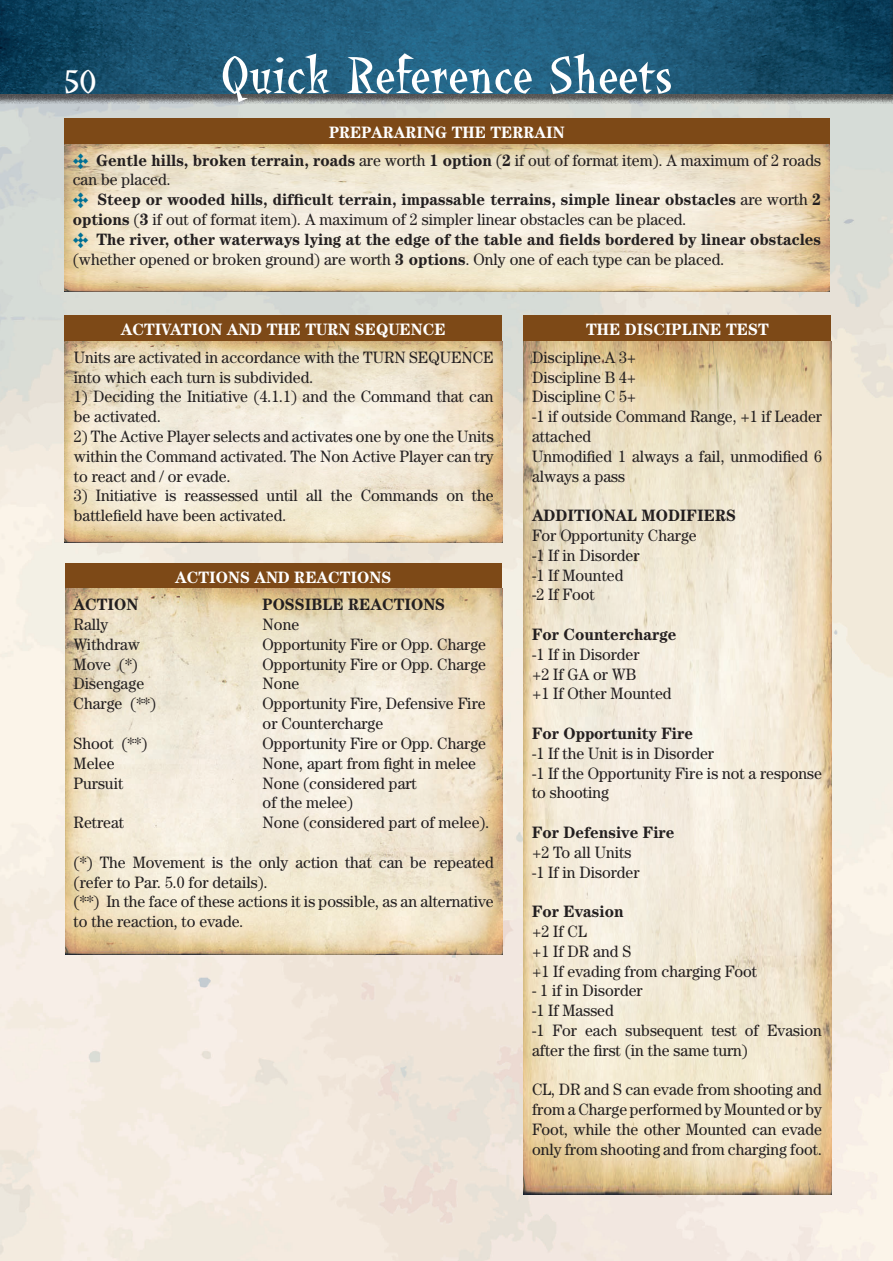
<style>
.page{position:relative;width:893px;height:1261px;background:#fff}
.page>*{position:absolute;margin:0;border:0;box-sizing:border-box;transform-origin:0 0}
.t1{font:54px "La Bamba Plain";color:#fff;scale:.95 1}
.t2{font:34.05px "La Bamba Plain";color:#fff}
.t3{font:16.5px/19.8px "Century LT";color:#231f20;scale:.95 1}
.t4{font:700 16.5px/19.8px "Century LT";color:#231f20;scale:.95 1}
.t5{font:700 16.5px "Century LT";color:#fff;scale:.95 1}
.s1{font-weight:700;color:#fff}
.s2{font-family:"J Ckg";color:#007095}
.s3{font-weight:700}
.s4{font-weight:400}
.s5{font-family:"J Ckg";font-weight:400;color:#007095}
</style>
<div class="page">
<img style="left:0;top:104px;width:893px;height:1157px">
<div style="left:0;top:0;width:893px;height:104px;background:#231f20;opacity:.75"></div>
<img style="left:0;top:0;width:889px;height:93px">
<hr style="left:889px;top:0;width:4px;height:104px;background:#231f20;opacity:.75">
<div style="left:64px;top:316px;width:438px;height:58px;background:#7d4917"></div>
<img style="left:65px;top:341px;width:437px;height:201px">
<div style="left:65px;top:563px;width:437px;height:58px;background:#7d4917"></div>
<img style="left:65px;top:589px;width:437px;height:365px">
<div style="left:523px;top:316px;width:308px;height:58px;background:#7d4917"></div>
<img style="left:524px;top:341px;width:307px;height:853px">
<div style="left:64px;top:119px;width:766px;height:58px;background:#7d4917"></div>
<img style="left:64px;top:144px;width:766px;height:147px">
<h2 class="t2" style="left:64px;top:61px;width:34px">50</h2>
<h1 class="t1" style="left:221px;top:43px;width:477px">Quick Reference Sheets</h1>
<p class="t3" style="left:73px;top:118px;width:789px;line-height:27.9px;text-align:center"><span class="s1">PREPARARING THE TERRAIN<br></span><span class="s2">✣</span> <span class="s3">Gentle hills, broken terrain, roads</span> are worth <span class="s3">1 option</span> (<span class="s3">2</span> if out of format item). A maximum of 2 roads</p>
<p class="t4" style="left:73px;top:170px;width:789px"><span class="s4">can be placed.<br></span><span class="s5">✣</span> Steep or wooded hills, difficult terrain, impassable terrains, simple linear obstacles <span class="s4">are worth</span> 2 options <span class="s4">(</span>3 <span class="s4">if out of format item). A maximum of 2 simpler linear obstacles can be placed.<br></span><span class="s5">✣</span> The river, other waterways lying at the edge of the table and fields bordered by linear obstacles <span class="s4">(whether opened or broken ground) are worth</span> 3 options<span class="s4">. Only one of each type can be placed.</span></p>
<p class="t5" style="left:121px;top:319px;width:343px">ACTIVATION AND THE TURN SEQUENCE</p>
<p class="t3" style="left:74px;top:347px;width:443px">Units are activated in accordance with the TURN SEQUENCE into which each turn is subdivided.</p>
<p class="t3" style="left:74px;top:386px;width:443px">1) Deciding the Initiative (4.1.1) and the Command that can be activated.</p>
<p class="t3" style="left:74px;top:426px;width:444px;text-align:justify">2) The Active Player selects and activates one by one the Units within the Command activated. The Non Active Player can try to react and / or evade.</p>
<p class="t3" style="left:74px;top:485px;width:443px">3) Initiative is reassessed until all the Commands on the battlefield have been activated.</p>
<p class="t5" style="left:175px;top:567px;width:229px">ACTIONS AND REACTIONS</p>
<p class="t4" style="left:74px;top:594px;width:70px">ACTION</p>
<p class="t4" style="left:263px;top:594px;width:194px">POSSIBLE REACTIONS</p>
<p class="t3" style="left:74px;top:614px;width:38px">Rally</p>
<p class="t3" style="left:263px;top:614px;width:40px">None</p>
<p class="t3" style="left:74px;top:634px;width:71px">Withdraw</p>
<p class="t3" style="left:263px;top:634px;width:237px">Opportunity Fire or Opp. Charge</p>
<p class="t3" style="left:74px;top:654px;width:69px">Move (*)</p>
<p class="t3" style="left:263px;top:654px;width:237px">Opportunity Fire or Opp. Charge</p>
<p class="t3" style="left:74px;top:674px;width:76px">Disengage</p>
<p class="t3" style="left:263px;top:674px;width:40px">None</p>
<p class="t3" style="left:74px;top:693px;width:89px">Charge (**)</p>
<p class="t3" style="left:263px;top:693px;width:236px">Opportunity Fire, Defensive Fire or Countercharge</p>
<p class="t3" style="left:74px;top:733px;width:79px">Shoot (**)</p>
<p class="t3" style="left:263px;top:733px;width:237px">Opportunity Fire or Opp. Charge</p>
<p class="t3" style="left:74px;top:753px;width:45px">Melee</p>
<p class="t3" style="left:263px;top:753px;width:226px">None, apart from fight in melee</p>
<p class="t3" style="left:74px;top:773px;width:54px">Pursuit</p>
<p class="t3" style="left:263px;top:773px;width:164px">None (considered part of the melee)</p>
<p class="t3" style="left:74px;top:812px;width:55px">Retreat</p>
<p class="t3" style="left:263px;top:812px;width:240px">None (considered part of melee).</p>
<p class="t3" style="left:74px;top:852px;width:444px">(*) The Movement is the only action that can be repeated (refer to Par. 5.0 for details).<br>(**) In the face of these actions it is possible, as an alternative to the reaction, to evade.</p>
<p class="t5" style="left:586px;top:319px;width:194px">THE DISCIPLINE TEST</p>
<p class="t3" style="left:532px;top:347px;width:307px">Discipline A 3+<br>Discipline B 4+<br>Discipline C 5+<br>-1 if outside Command Range, +1 if Leader attached<br>Unmodified 1 always a fail, unmodified 6 always a pass</p>
<p class="t4" style="left:532px;top:505px;width:216px">ADDITIONAL MODIFIERS</p>
<p class="t3" style="left:532px;top:525px;width:175px">For Opportunity Charge -1 If in Disorder<br>-1 If Mounted<br>-2 If Foot</p>
<p class="t4" style="left:532px;top:624px;width:154px">For Countercharge</p>
<p class="t3" style="left:532px;top:644px;width:148px">-1 If in Disorder<br>+2 If GA or WB<br>+1 If Other Mounted</p>
<p class="t4" style="left:532px;top:723px;width:171px">For Opportunity Fire</p>
<p class="t3" style="left:532px;top:743px;width:307px">-1 If the Unit is in Disorder<br>-1 If the Opportunity Fire is not a response to shooting</p>
<p class="t4" style="left:532px;top:822px;width:152px">For Defensive Fire</p>
<p class="t3" style="left:532px;top:842px;width:115px">+2 To all Units -1 If in Disorder</p>
<p class="t4" style="left:532px;top:901px;width:98px">For Evasion</p>
<p class="t3" style="left:532px;top:921px;width:238px">+2 If CL<br>+1 If DR and S<br>+1 If evading from charging Foot</p>
<p class="t3" style="left:532px;top:980px;width:307px">- 1 if in Disorder<br>-1 If Massed<br>-1 For each subsequent test of Evasion after the first (in the same turn)</p>
<p class="t3" style="left:532px;top:1079px;width:307px;text-align:justify">CL, DR and S can evade from shooting and from a Charge performed by Mounted or by Foot, while the other Mounted can evade only from shooting and from charging foot.</p>
</div>
